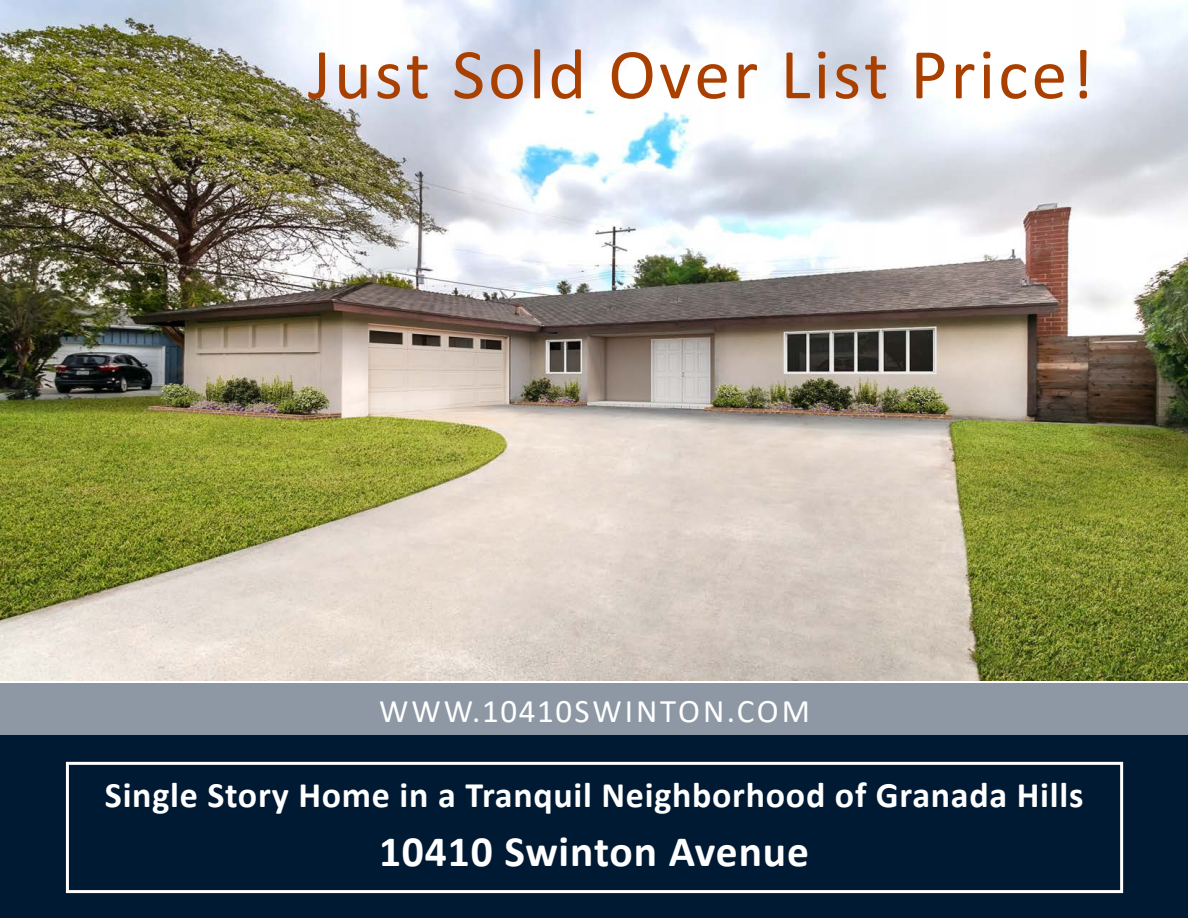
<style>
.page{position:relative;width:1188px;height:918px;background:#fff}
.page>*{position:absolute;margin:0;border:0;box-sizing:border-box;transform-origin:0 0}
.t1{font:72px "Calibri";letter-spacing:.04em;color:#aa4000}
.t2{font:700 43.5px "Calibri";letter-spacing:.02em;color:#fff}
.t3{font:700 36px "Calibri";letter-spacing:.02em;color:#fff}
.t4{font:33px "Calibri";letter-spacing:.08em;color:#fff}
</style>
<div class="page">
<div style="left:0;top:683px;width:1188px;height:61px;background:#8d98a4"></div>
<div style="left:0;top:735px;width:1188px;height:183px;background:#001a34"></div>
<div style="left:66px;top:762px;width:1057px;height:131px;border:3px solid #fff"></div>
<img style="left:0;top:1px;width:1188px;height:680px">
<h1 class="t1" style="left:308px;top:24px;width:787px">Just Sold Over List Price!</h1>
<p class="t4" style="left:379px;top:688px;width:432px">WWW.10410SWINTON.COM</p>
<p class="t3" style="left:105px;top:770px;width:980px">Single Story Home in a Tranquil Neighborhood of Granada Hills</p>
<p class="t2" style="left:379px;top:821px;width:432px">10410 Swinton Avenue</p>
</div>
